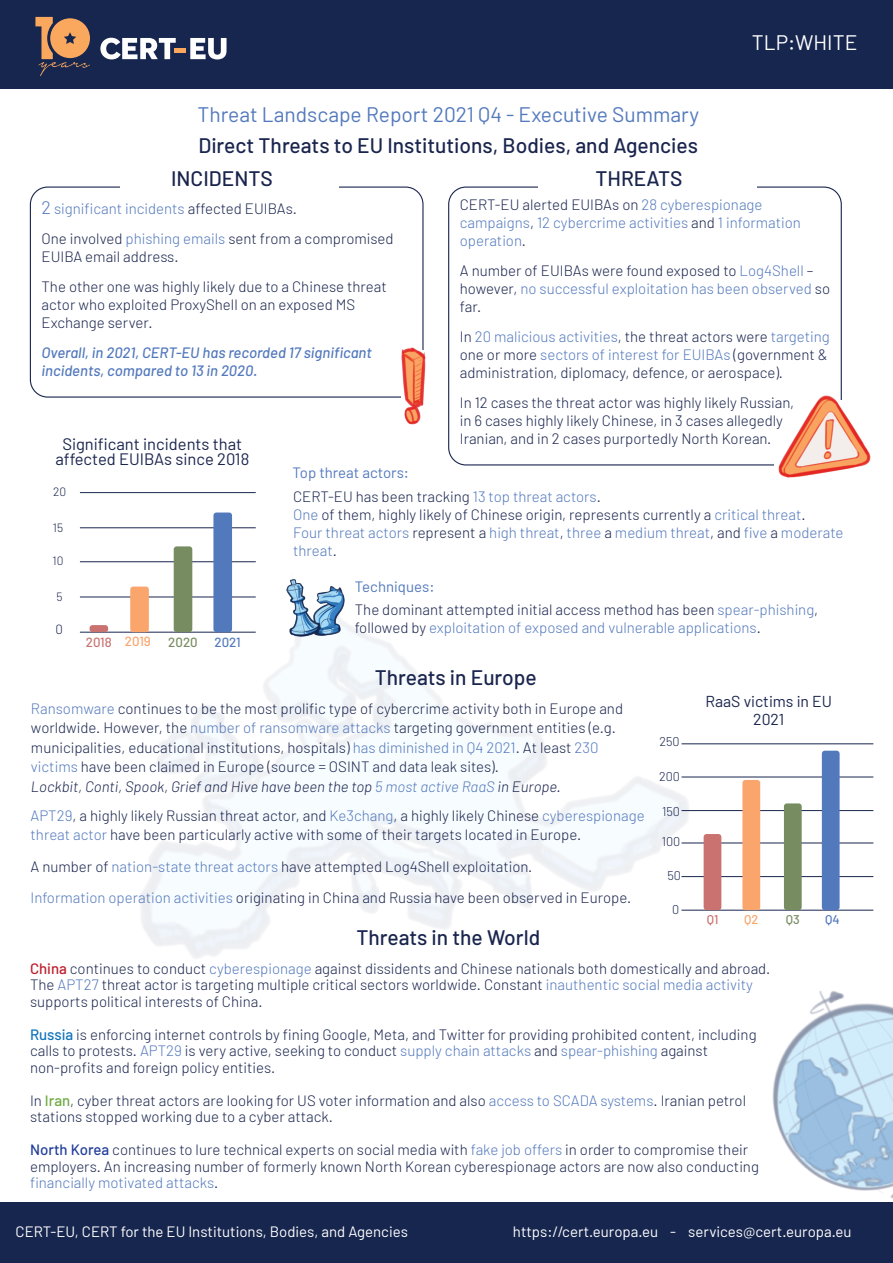
<style>
.page{position:relative;width:893px;height:1263px;background:#fff}
.page>*{position:absolute;margin:0;border:0;box-sizing:border-box;transform-origin:0 0}
.t1{font:500 21px "Barlow";color:#1a254e}
.t2{font:21px "Barlow";color:#5379bd}
.t3{font:21px "Barlow";color:#fff}
.t4{font:16.5px/15px "Barlow";color:#1a254e;text-align:center}
.t5{font:15.75px/18px "Barlow";color:#1a254e;text-align:center}
.t6{font:300 15px/18px "Barlow";color:#1a254e}
.t7{font:300 15px/18px "Barlow";color:#5379bd}
.t8{font:15px "Barlow";color:#fff}
.t9{font:italic 500 15px/18px "Barlow";color:#5379bd}
.t10{font:15px "Barlow";color:#5379bd}
.t11{font:500 13.2px "Barlow";color:#c97270}
.t12{font:500 13.2px "Barlow";color:#778c60}
.t13{font:500 13.2px "Barlow";color:#5379bd}
.t14{font:300 13.2px "Barlow";color:#1a254e}
.t15{font:300 12.6px "Barlow";color:#1a254e}
.t16{font:500 12.6px "Barlow";color:#c97270}
.t17{font:500 12.6px "Barlow";color:#f9a56c}
.t18{font:500 12.6px "Barlow";color:#778c60}
.t19{font:500 12.6px "Barlow";color:#5379bd}
.t20{font:300 12px "Barlow";color:#1a254e}
.s1{font-size:18px;color:#5379bd}
.s2{color:#5379bd}
.s3{color:#1a254e}
.s4{color:#f9a56c}
.s5{font-weight:400;color:#5379bd}
.s6{font-style:italic}
.s7{font-style:italic;color:#5379bd}
.s8{font-weight:500;color:#be1d2c}
.s9{font-weight:500;color:#1074bc}
.s10{font-weight:500;color:#6ea942}
.s11{font-weight:500;color:#223f99}
</style>
<div class="page">
<div style="left:30px;top:187px;width:394px;height:211px;border:1px solid #1a254e;border-radius:17px"></div>
<div style="left:0;top:0;width:893px;height:89px;background:#17264f"></div>
<div style="left:0;top:1202px;width:893px;height:61px;background:#17264f"></div>
<div style="left:120px;top:162px;width:218px;height:43px;background:#fff"></div>
<hr style="left:681px;top:777px;width:192px;height:1px;background:#1a254e">
<hr style="left:681px;top:810px;width:192px;height:1px;background:#1a254e">
<hr style="left:681px;top:843px;width:192px;height:1px;background:#1a254e">
<hr style="left:681px;top:876px;width:192px;height:1px;background:#1a254e">
<hr style="left:681px;top:910px;width:192px;height:1px;background:#1a254e">
<div style="left:704px;top:834px;width:17px;height:76px;background:#c97270;border-radius:3px"></div>
<div style="left:742px;top:780px;width:18px;height:130px;background:#f9a56c;border-radius:3px"></div>
<div style="left:784px;top:803px;width:18px;height:107px;background:#778c60;border-radius:3px"></div>
<div style="left:822px;top:751px;width:18px;height:159px;background:#5379bd;border-radius:3px"></div>
<hr style="left:681px;top:743px;width:192px;height:1px;background:#1a254e">
<svg style="left:100px;top:38px;width:76px;height:21px"></svg>
<div style="left:175px;top:48px;width:11px;height:5px;background:#f9a85e"></div>
<svg style="left:190px;top:38px;width:37px;height:21px"></svg>
<svg style="left:35px;top:17px;width:55px;height:59px"></svg>
<img style="left:779px;top:395px;width:91px;height:82px">
<img style="left:401px;top:348px;width:24px;height:77px">
<img style="left:286px;top:578px;width:58px;height:59px">
<img style="left:773px;top:991px;width:120px;height:208px">
<hr style="left:80px;top:492px;width:176px;height:1px;background:#1a254e">
<hr style="left:80px;top:527px;width:176px;height:1px;background:#1a254e">
<hr style="left:80px;top:561px;width:176px;height:1px;background:#1a254e">
<hr style="left:80px;top:597px;width:176px;height:1px;background:#1a254e">
<hr style="left:80px;top:632px;width:176px;height:1px;background:#1a254e">
<div style="left:90px;top:625px;width:18px;height:7px;background:#c97270;border-radius:3px"></div>
<div style="left:130px;top:586px;width:19px;height:46px;background:#f9a56c;border-radius:3px"></div>
<div style="left:174px;top:546px;width:18px;height:86px;background:#778c60;border-radius:3px"></div>
<div style="left:213px;top:512px;width:19px;height:120px;background:#5379bd;border-radius:3px"></div>
<h1 class="t2" style="left:197px;top:102px;width:503px">Threat Landscape Report 2021 Q4 - Executive Summary</h1>
<h1 class="t1" style="left:198px;top:133px;width:501px">Direct Threats to EU Institutions, Bodies, and Agencies</h1>
<h1 class="t3" style="left:752px;top:29px;width:107px">TLP:WHITE</h1>
<h1 class="t1" style="left:171px;top:166px;width:103px">INCIDENTS</h1>
<p class="t6" style="left:42px;top:193px;width:354px;line-height:30px"><span class="s1">2</span> <span class="s2">significant incidents</span> affected EUIBAs.<br>One involved <span class="s2">phishing emails</span> sent from a compromised</p>
<p class="t6" style="left:42px;top:241px;width:347px;line-height:30px">EUIBA email address.<br>The other one was highly likely due to a Chinese threat</p>
<p class="t6" style="left:42px;top:295px;width:315px">actor who exploited ProxyShell on an exposed MS<br>Exchange server.</p>
<p class="t9" style="left:42px;top:343px;width:332px">Overall, in 2021, CERT-EU has recorded 17 significant incidents, compared to 13 in 2020.</p>
<p class="t4" style="left:55px;top:436px;width:195px">Significant incidents that affected EUIBAs since 2018</p>
<p class="t10" style="left:292px;top:464px;width:118px">Top threat actors:</p>
<h1 class="t1" style="left:595px;top:166px;width:89px">THREATS</h1>
<p class="t7" style="left:460px;top:195px;width:343px"><span class="s3">CERT-EU alerted EUIBAs on</span> 28 cyberespionage campaigns<span class="s3">,</span> 12 cybercrime activities <span class="s3">and</span> 1 information operation<span class="s3">.</span></p>
<p class="t6" style="left:460px;top:261px;width:372px">A number of EUIBAs were found exposed to <span class="s2">Log4Shell</span> – however, <span class="s2">no successful exploitation has been observed</span> so far.</p>
<p class="t6" style="left:460px;top:327px;width:371px">In <span class="s2">20 malicious activities</span>, the threat actors were <span class="s2">targeting </span>one or more <span class="s2">sectors of interest for EUIBAs</span> (government &amp; administration, diplomacy, defence, or aerospace).</p>
<p class="t6" style="left:460px;top:393px;width:336px">In 12 cases the threat actor was highly likely Russian, in 6 cases highly likely Chinese, in 3 cases allegedly<br>Iranian, and in 2 cases purportedly North Korean.</p>
<p class="t20" style="left:53px;top:484px;width:15px">20</p>
<p class="t20" style="left:53px;top:520px;width:12px">15</p>
<p class="t20" style="left:53px;top:553px;width:12px">10</p>
<p class="t20" style="left:56px;top:589px;width:8px">5</p>
<p class="t14" style="left:56px;top:621px;width:9px">0</p>
<p class="t11" style="left:86px;top:634px;width:66px">2018 <span class="s4">2019</span></p>
<p class="t12" style="left:168px;top:634px;width:31px">2020</p>
<p class="t13" style="left:215px;top:634px;width:28px">2021</p>
<p class="t6" style="left:293px;top:487px;width:552px">CERT-EU has been tracking <span class="s2">13 top threat actors</span>.<br><span class="s2">One</span> of them, highly likely of Chinese origin, represents currently a <span class="s2">critical threat</span>.<br><span class="s2">Four threat actors</span> represent a <span class="s2">high threat</span>, <span class="s2">three</span> a <span class="s2">medium threat</span>, and <span class="s2">five</span> a <span class="s2">moderate threat</span>.</p>
<p class="t6" style="left:355px;top:575px;width:465px;line-height:22.5px"><span class="s5">Techniques:<br></span>The dominant attempted initial access method has been <span class="s2">spear-phishing</span>,</p>
<p class="t7" style="left:355px;top:618px;width:408px"><span class="s3">followed by</span> exploitation of exposed and vulnerable applications<span class="s3">.</span></p>
<h1 class="t1" style="left:375px;top:665px;width:164px">Threats in Europe</h1>
<p class="t6" style="left:31px;top:698px;width:594px;line-height:19.5px"><span class="s2">Ransomware</span> continues to be the most prolific type of cybercrime activity both in Europe and worldwide. However, the <span class="s2">number of ransomware attacks</span> targeting government entities (e.g. municipalities, educational institutions, hospitals) <span class="s2">has diminished in Q4 2021</span>. At least <span class="s2">230 victims</span> have been claimed in Europe (source = OSINT and data leak sites).<br><span class="s6">Lockbit, Conti, Spook, Grief and Hive have been the top</span> <span class="s7">5 most active RaaS</span> <span class="s6">in Europe.</span></p>
<p class="t6" style="left:31px;top:805px;width:615px;line-height:19.5px"><span class="s2">APT29</span>, a highly likely Russian threat actor, and <span class="s2">Ke3chang</span>, a highly likely Chinese <span class="s2">cyberespionage threat actor</span> have been particularly active with some of their targets located in Europe.</p>
<p class="t6" style="left:31px;top:850px;width:602px;line-height:31.5px">A number of <span class="s2">nation-state threat actors</span> have attempted Log4Shell exploitation.<br><span class="s2">Information operation activities</span> originating in China and Russia have been observed in Europe.</p>
<p class="t15" style="left:659px;top:734px;width:22px">250</p>
<p class="t15" style="left:659px;top:768px;width:22px">200</p>
<p class="t15" style="left:662px;top:803px;width:19px">150</p>
<p class="t15" style="left:662px;top:833px;width:20px">100</p>
<p class="t15" style="left:667px;top:868px;width:15px">50</p>
<p class="t15" style="left:672px;top:901px;width:9px">0</p>
<p class="t5" style="left:705px;top:691px;width:128px">RaaS victims in EU<br>2021</p>
<p class="t16" style="left:707px;top:911px;width:13px">Q1</p>
<p class="t17" style="left:744px;top:911px;width:16px">Q2</p>
<p class="t18" style="left:786px;top:911px;width:15px">Q3</p>
<p class="t19" style="left:825px;top:911px;width:16px">Q4</p>
<h1 class="t1" style="left:356px;top:924px;width:185px">Threats in the World</h1>
<p class="t6" style="left:30px;top:960px;width:742px;line-height:16.5px"><span class="s8">China</span> continues to conduct <span class="s2">cyberespionage</span> against dissidents and Chinese nationals both domestically and abroad.<br>The <span class="s2">APT27</span> threat actor is targeting multiple critical sectors worldwide. Constant <span class="s2">inauthentic social media activity </span>supports political interests of China.</p>
<p class="t6" style="left:30px;top:1026px;width:728px;line-height:16.5px"><span class="s9">Russia</span> is enforcing internet controls by fining Google, Meta, and Twitter for providing prohibited content, including calls to protests. <span class="s2">APT29</span> is very active, seeking to conduct <span class="s2">supply chain attacks</span> and <span class="s2">spear-phishing</span> against non-profits and foreign policy entities.</p>
<p class="t6" style="left:30px;top:1092px;width:718px;line-height:16.5px">In <span class="s10">Iran</span>, cyber threat actors are looking for US voter information and also <span class="s2">access to SCADA systems</span>. Iranian petrol stations stopped working due to a cyber attack.</p>
<p class="t6" style="left:30px;top:1141px;width:730px;line-height:16.5px"><span class="s11">North Korea</span> continues to lure technical experts on social media with <span class="s2">fake job offers</span> in order to compromise their employers. An increasing number of formerly known North Korean cyberespionage actors are now also conducting <span class="s2">financially motivated attacks</span>.</p>
<p class="t8" style="left:16px;top:1222px;width:394px">CERT-EU, CERT for the EU Institutions, Bodies, and Agencies</p>
<p class="t8" style="left:513px;top:1222px;width:340px">https://cert.europa.eu - services@cert.europa.eu</p>
</div>
